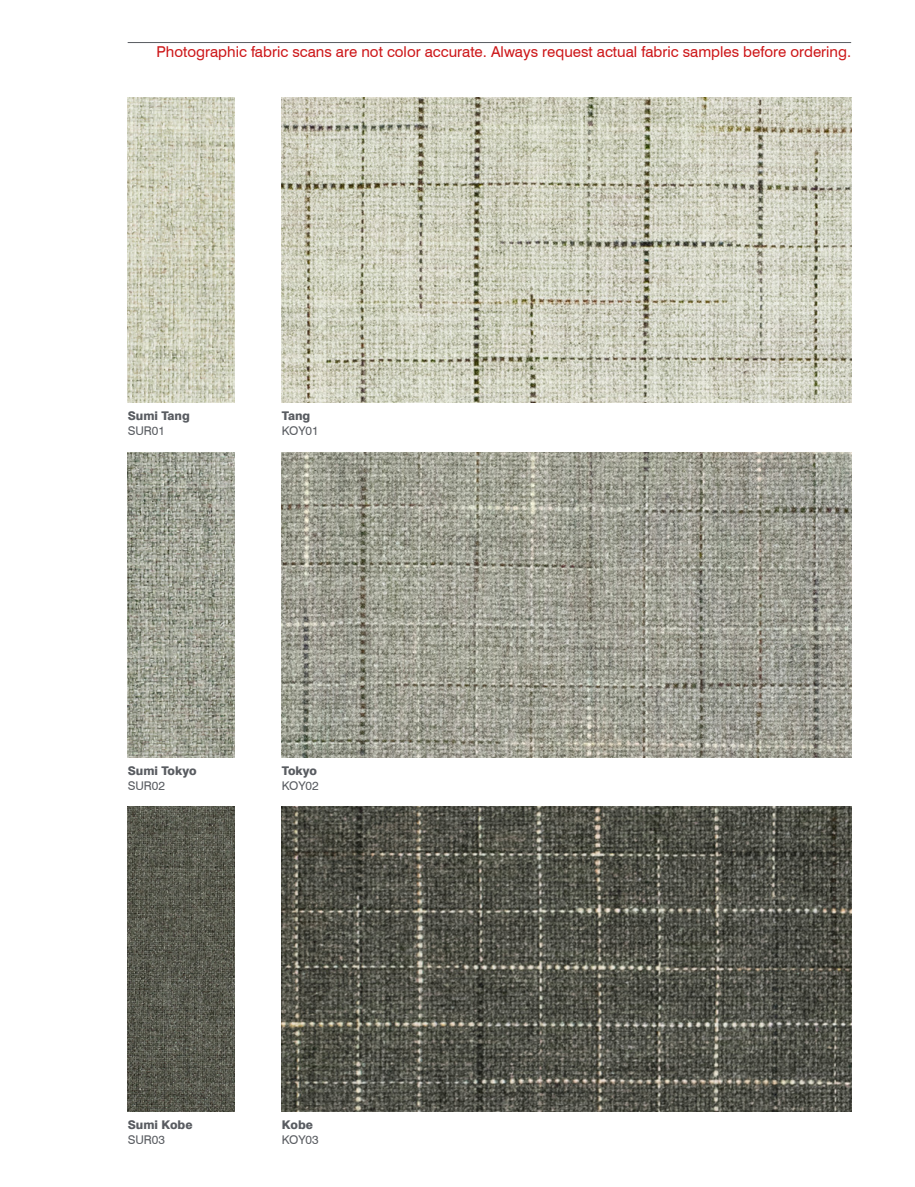
<style>
.page{position:relative;width:915px;height:1187px;background:#fff}
.page>*{position:absolute;margin:0;border:0;box-sizing:border-box;transform-origin:0 0}
.t1{font:15px "Swiss 721 BT";color:#cd1719}
.t2{font:800 12px "Swiss 721 BT";color:#595c61}
.t3{font:12px "Swiss 721 BT";color:#595c61}
</style>
<div class="page">
<hr style="left:128px;top:42px;width:722px;height:1px;background:#595c61">
<img style="left:128px;top:98px;width:106px;height:304px">
<img style="left:282px;top:98px;width:568px;height:304px">
<img style="left:128px;top:452px;width:106px;height:305px">
<img style="left:282px;top:452px;width:568px;height:305px">
<img style="left:128px;top:806px;width:106px;height:305px">
<img style="left:282px;top:806px;width:568px;height:305px">
<p class="t1" style="left:156px;top:43px;width:696px">Photographic fabric scans are not color accurate. Always request actual fabric samples before ordering.</p>
<p class="t2" style="left:128px;top:409px;width:64px">Sumi Tang</p>
<p class="t3" style="left:128px;top:424px;width:39px">SUR01</p>
<p class="t2" style="left:282px;top:409px;width:30px">Tang</p>
<p class="t3" style="left:282px;top:424px;width:38px">KOY01</p>
<p class="t2" style="left:128px;top:763px;width:70px">Sumi Tokyo</p>
<p class="t3" style="left:128px;top:778px;width:39px">SUR02</p>
<p class="t2" style="left:282px;top:763px;width:37px">Tokyo</p>
<p class="t3" style="left:282px;top:778px;width:38px">KOY02</p>
<p class="t2" style="left:128px;top:1117px;width:66px">Sumi Kobe</p>
<p class="t3" style="left:128px;top:1132px;width:39px">SUR03</p>
<p class="t2" style="left:282px;top:1117px;width:32px">Kobe</p>
<p class="t3" style="left:282px;top:1132px;width:38px">KOY03</p>
</div>
